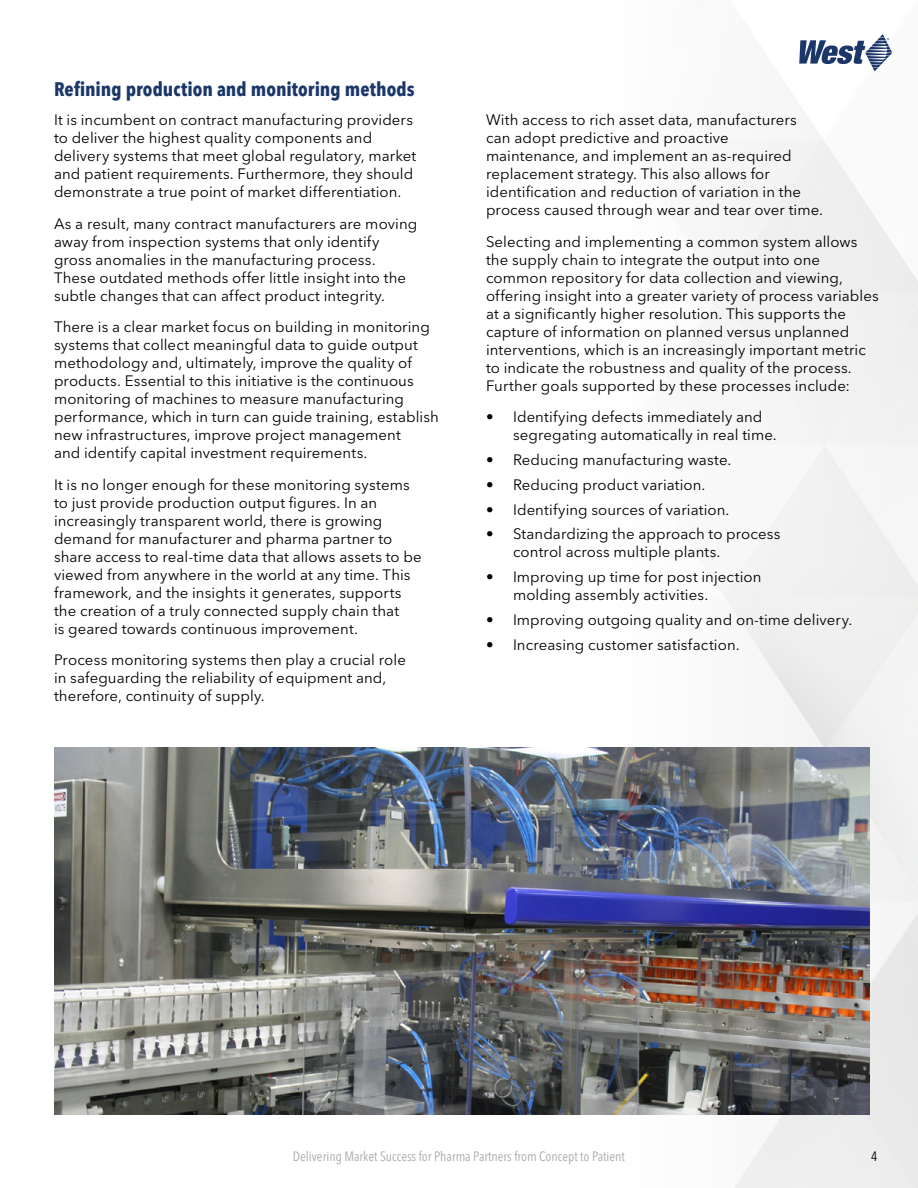
<style>
.page{position:relative;width:918px;height:1188px;background:#fff}
.page>*{position:absolute;margin:0;border:0;box-sizing:border-box;transform-origin:0 0}
.Navy_Subheads{font:700 condensed 19.5px "Avenir Next LT Pro";color:#1b3769}
.Reg_Body_Text{font:15px/18px "Avenir Next LT Pro";letter-spacing:.005em;color:#000}
.t1{font:condensed 13.5px "Avenir Next LT Pro";color:#a7a9ac}
.t2{font:condensed 13.5px "Avenir Next LT Pro";color:#000}
</style>
<div class="page">
<svg style="left:718px;top:34px;width:200px;height:1154px"></svg>
<img style="left:54px;top:747px;width:816px;height:368px">
<p class="Navy_Subheads" style="left:54px;top:77px;width:362px">Refining production and monitoring methods</p>
<p class="Reg_Body_Text" style="left:54px;top:111px;width:364px">It is incumbent on contract manufacturing providers to deliver the highest quality components and delivery systems that meet global regulatory, market and patient requirements. Furthermore, they should demonstrate a true point of market differentiation.</p>
<p class="Reg_Body_Text" style="left:54px;top:215px;width:365px">As a result, many contract manufacturers are moving away from inspection systems that only identify gross anomalies in the manufacturing process.<br>These outdated methods offer little insight into the subtle changes that can affect product integrity.</p>
<p class="Reg_Body_Text" style="left:54px;top:318px;width:386px">There is a clear market focus on building in monitoring systems that collect meaningful data to guide output methodology and, ultimately, improve the quality of products. Essential to this initiative is the continuous monitoring of machines to measure manufacturing performance, which in turn can guide training, establish new infrastructures, improve project management<br>and identify capital investment requirements.</p>
<p class="Reg_Body_Text" style="left:54px;top:476px;width:369px">It is no longer enough for these monitoring systems to just provide production output figures. In an increasingly transparent world, there is growing demand for manufacturer and pharma partner to share access to real-time data that allows assets to be viewed from anywhere in the world at any time. This framework, and the insights it generates, supports the creation of a truly connected supply chain that<br>is geared towards continuous improvement.</p>
<p class="Reg_Body_Text" style="left:54px;top:651px;width:353px">Process monitoring systems then play a crucial role in safeguarding the reliability of equipment and, therefore, continuity of supply.</p>
<p class="Reg_Body_Text" style="left:486px;top:111px;width:339px">With access to rich asset data, manufacturers can adopt predictive and proactive maintenance, and implement an as-required replacement strategy. This also allows for identification and reduction of variation in the process caused through wear and tear over time.</p>
<p class="Reg_Body_Text" style="left:486px;top:233px;width:394px">Selecting and implementing a common system allows the supply chain to integrate the output into one common repository for data collection and viewing, offering insight into a greater variety of process variables at a significantly higher resolution. This supports the capture of information on planned versus unplanned interventions, which is an increasingly important metric to indicate the robustness and quality of the process.<br>Further goals supported by these processes include:</p>
<p class="Reg_Body_Text" style="left:513px;top:408px;width:265px;text-indent:-27px">• Identifying defects immediately and segregating automatically in real time.</p>
<p class="Reg_Body_Text" style="left:486px;top:451px;width:247px">• Reducing manufacturing waste.</p>
<p class="Reg_Body_Text" style="left:486px;top:476px;width:221px">• Reducing product variation.</p>
<p class="Reg_Body_Text" style="left:486px;top:500px;width:245px">• Identifying sources of variation.</p>
<p class="Reg_Body_Text" style="left:513px;top:525px;width:269px;text-indent:-27px">• Standardizing the approach to process control across multiple plants.</p>
<p class="Reg_Body_Text" style="left:513px;top:568px;width:250px;text-indent:-27px">• Improving up time for post injection molding assembly activities.</p>
<p class="Reg_Body_Text" style="left:486px;top:611px;width:368px">• Improving outgoing quality and on-time delivery.</p>
<p class="Reg_Body_Text" style="left:486px;top:635px;width:255px">• Increasing customer satisfaction.</p>
<p class="t1" style="left:293px;top:1149px;width:334px">Delivering Market Success for Pharma Partners from Concept to Patient</p>
<p class="t2" style="left:871px;top:1149px;width:8px">4</p>
</div>
